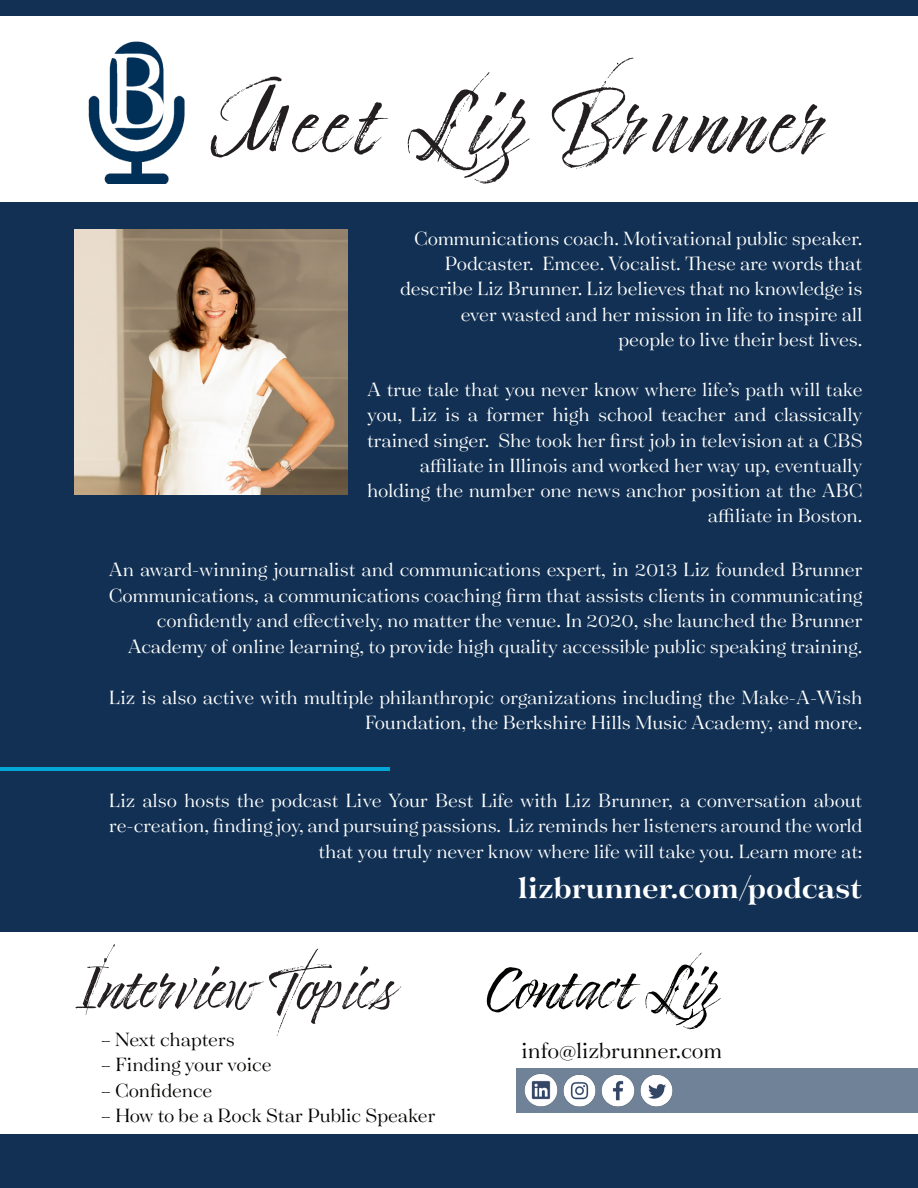
<style>
.page{position:relative;width:918px;height:1188px;background:#fff}
.page>*{position:absolute;margin:0;border:0;box-sizing:border-box;transform-origin:0 0}
.t1{font:76.5px "Timberline";letter-spacing:.08em;color:#231f20}
.t2{font:52.5px "Timberline";color:#231f20}
.t3{font:52.5px "Timberline";color:#040503}
.t4{font:700 33px "Tenez";color:#fff}
.t5{font:24px "Tenez";color:#040503}
.t6{font:21px/25.5px "Tenez";color:#fff;text-align:right}
.t7{font:21px "Tenez";color:#040503}
</style>
<div class="page">
<div style="left:0;top:1134px;width:918px;height:54px;background:#113053"></div>
<div style="left:0;top:0;width:918px;height:16px;background:#113053"></div>
<div style="left:0;top:202px;width:918px;height:730px;background:#113053"></div>
<img style="left:88px;top:41px;width:97px;height:143px">
<hr style="left:0;top:767px;width:389px;height:4px;background:#03a6d4">
<div style="left:516px;top:1068px;width:402px;height:45px;background:#708297"></div>
<img style="left:524px;top:1073px;width:149px;height:34px">
<img style="left:74px;top:230px;width:273px;height:264px">
<p class="t1" style="left:211px;top:81px;width:616px">Meet Liz Brunner</p>
<p class="t6" style="left:414px;top:225px;width:450px">Communications coach. Motivational public speaker.</p>
<p class="t6" style="left:445px;top:250px;width:419px">Podcaster. Emcee. Vocalist. These are words that</p>
<p class="t6" style="left:400px;top:275px;width:464px">describe Liz Brunner. Liz believes that no knowledge is</p>
<p class="t6" style="left:461px;top:300px;width:403px">ever wasted and her mission in life to inspire all</p>
<p class="t6" style="left:618px;top:326px;width:246px">people to live their best lives.</p>
<p class="t6" style="left:367px;top:376px;width:497px">A true tale that you never know where life’s path will take you, Liz is a former high school teacher and classically trained singer. She took her first job in television at a CBS affiliate in Illinois and worked her way up, eventually</p>
<p class="t6" style="left:367px;top:477px;width:497px">holding the number one news anchor position at the ABC affiliate in Boston.</p>
<p class="t6" style="left:109px;top:556px;width:755px">An award-winning journalist and communications expert, in 2013 Liz founded Brunner<br>Communications, a communications coaching firm that assists clients in communicating confidently and effectively, no matter the venue. In 2020, she launched the Brunner</p>
<p class="t6" style="left:128px;top:633px;width:736px">Academy of online learning, to provide high quality accessible public speaking training.</p>
<p class="t6" style="left:109px;top:684px;width:755px">Liz is also active with multiple philanthropic organizations including the Make-A-Wish<br>Foundation, the Berkshire Hills Music Academy, and more.</p>
<p class="t6" style="left:109px;top:787px;width:755px">Liz also hosts the podcast Live Your Best Life with Liz Brunner, a conversation about re-creation, finding joy, and pursuing passions. Liz reminds her listeners around the world that you truly never know where life will take you. Learn more at:</p>
<p class="t2" style="left:76px;top:959px;width:320px">Interview Topics</p>
<p class="t7" style="left:101px;top:1025px;width:136px">– Next chapters</p>
<p class="t7" style="left:101px;top:1050px;width:172px">– Finding your voice</p>
<p class="t7" style="left:101px;top:1076px;width:113px">– Confidence</p>
<p class="t7" style="left:101px;top:1101px;width:336px">– How to be a Rock Star Public Speaker</p>
<p class="t4" style="left:518px;top:865px;width:346px">lizbrunner.com/podcast</p>
<p class="t3" style="left:488px;top:959px;width:231px">Contact Liz</p>
<p class="t5" style="left:521px;top:1034px;width:202px">info@lizbrunner.com</p>
</div>
